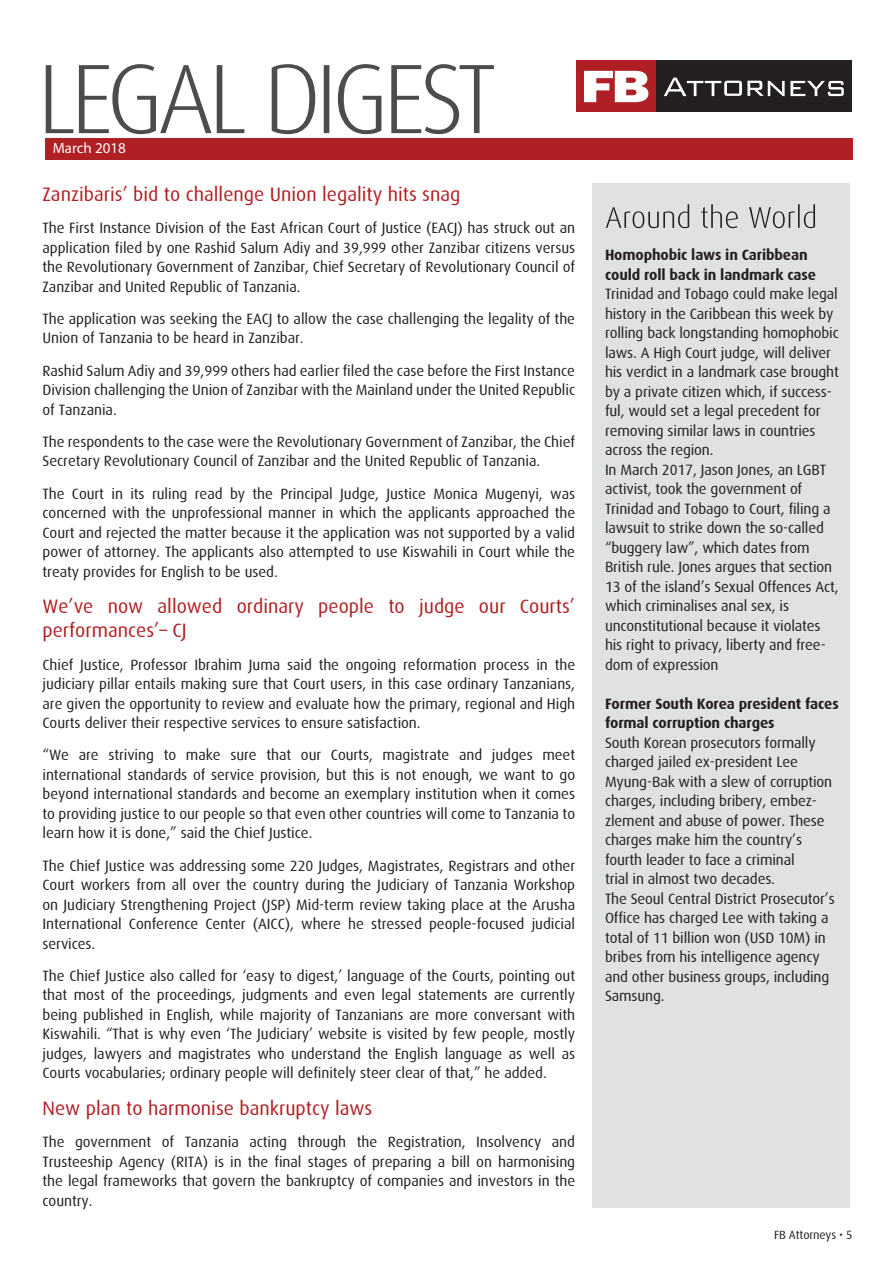
<style>
.page{position:relative;width:893px;height:1263px;background:#fff}
.page>*{position:absolute;margin:0;border:0;box-sizing:border-box;transform-origin:0 0}
.t1{font:19.5px/24px "Dax";color:#b01f23}
.t2{font:15px/19.5px "Dax";letter-spacing:-.01em;color:#231f20;text-align:justify}
.t3{font:700 15px/19.5px "Dax";letter-spacing:-.01em;color:#231f20}
.t4{font:15px "Myriad Pro";color:#fff}
.t5{font:12px "Dax";letter-spacing:-.01em;color:#231f20}
</style>
<div class="page">
<div style="left:593px;top:183px;width:257px;height:1024px;background:#e0e1e3"></div>
<svg style="left:606px;top:204px;width:209px;height:24px"></svg>
<div style="left:654px;top:60px;width:198px;height:52px;background:#231f20"></div>
<div style="left:577px;top:60px;width:79px;height:52px;background:#af1f23"></div>
<svg style="left:584px;top:71px;width:64px;height:31px"></svg>
<svg style="left:664px;top:78px;width:180px;height:18px"></svg>
<div style="left:45px;top:138px;width:808px;height:22px;background:#b01f23"></div>
<svg style="left:46px;top:64px;width:448px;height:70px"></svg>
<p class="t4" style="left:53px;top:139px;width:75px">March 2018</p>
<h1 class="t1" style="left:43px;top:182px;width:420px">Zanzibaris’ bid to challenge Union legality hits snag</h1>
<p class="t2" style="left:43px;top:218px;width:534px">The First Instance Division of the East African Court of Justice (EACJ) has struck out an application filed by one Rashid Salum Adiy and 39,999 other Zanzibar citizens versus the Revolutionary Government of Zanzibar, Chief Secretary of Revolutionary Council of Zanzibar and United Republic of Tanzania.</p>
<p class="t2" style="left:43px;top:309px;width:534px">The application was seeking the EACJ to allow the case challenging the legality of the<br>Union of Tanzania to be heard in Zanzibar.</p>
<p class="t2" style="left:43px;top:361px;width:534px">Rashid Salum Adiy and 39,999 others had earlier filed the case before the First Instance Division challenging the Union of Zanzibar with the Mainland under the United Republic of Tanzania.</p>
<p class="t2" style="left:43px;top:432px;width:534px">The respondents to the case were the Revolutionary Government of Zanzibar, the Chief<br>Secretary Revolutionary Council of Zanzibar and the United Republic of Tanzania.</p>
<p class="t2" style="left:43px;top:484px;width:534px">The Court in its ruling read by the Principal Judge, Justice Monica Mugenyi, was concerned with the unprofessional manner in which the applicants approached the Court and rejected the matter because it the application was not supported by a valid power of attorney. The applicants also attempted to use Kiswahili in Court while the treaty provides for English to be used.</p>
<h1 class="t1" style="left:43px;top:595px;width:534px">We’ve now allowed ordinary people to judge our Courts’ performances’– CJ</h1>
<p class="t2" style="left:43px;top:655px;width:534px">Chief Justice, Professor Ibrahim Juma said the ongoing reformation process in the judiciary pillar entails making sure that Court users, in this case ordinary Tanzanians, are given the opportunity to review and evaluate how the primary, regional and High Courts deliver their respective services to ensure satisfaction.</p>
<p class="t2" style="left:43px;top:745px;width:534px">“We are striving to make sure that our Courts, magistrate and judges meet international standards of service provision, but this is not enough, we want to go beyond international standards and become an exemplary institution when it comes to providing justice to our people so that even other countries will come to Tanzania to learn how it is done,” said the Chief Justice.</p>
<p class="t2" style="left:43px;top:856px;width:534px">The Chief Justice was addressing some 220 Judges, Magistrates, Registrars and other Court workers from all over the country during the Judiciary of Tanzania Workshop on Judiciary Strengthening Project (JSP) Mid-term review taking place at the Arusha International Conference Center (AICC), where he stressed people-focused judicial services.</p>
<p class="t2" style="left:43px;top:966px;width:534px">The Chief Justice also called for ‘easy to digest,’ language of the Courts, pointing out that most of the proceedings, judgments and even legal statements are currently being published in English, while majority of Tanzanians are more conversant with Kiswahili. “That is why even ‘The Judiciary’ website is visited by few people, mostly judges, lawyers and magistrates who understand the English language as well as Courts vocabularies; ordinary people will definitely steer clear of that,” he added.</p>
<h1 class="t1" style="left:43px;top:1096px;width:331px">New plan to harmonise bankruptcy laws</h1>
<p class="t2" style="left:43px;top:1132px;width:534px">The government of Tanzania acting through the Registration, Insolvency and Trusteeship Agency (RITA) is in the final stages of preparing a bill on harmonising the legal frameworks that govern the bankruptcy of companies and investors in the country.</p>
<p class="t3" style="left:605px;top:245px;width:212px">Homophobic laws in Caribbean could roll back in landmark case</p>
<p class="t2" style="left:605px;top:284px;width:235px;text-align:left">Trinidad and Tobago could make legal history in the Caribbean this week by rolling back longstanding homophobic laws. A High Court judge, will deliver his verdict in a landmark case brought by a private citizen which, if success&shy;ful, would set a legal precedent for removing similar laws in countries across the region.<br>In March 2017, Jason Jones, an LGBT activist, took the government of Trinidad and Tobago to Court, filing a lawsuit to strike down the so-called “buggery law”, which dates from British rule. Jones argues that section 13 of the island’s Sexual Offences Act, which criminalises anal sex, is unconstitutional because it violates his right to privacy, liberty and free&shy;dom of expression</p>
<p class="t3" style="left:605px;top:694px;width:235px">Former South Korea president faces formal corruption charges</p>
<p class="t2" style="left:605px;top:733px;width:231px;text-align:left">South Korean prosecutors formally charged jailed ex-president Lee<br>Myung-Bak with a slew of corruption charges, including bribery, embez&shy;zlement and abuse of power. These charges make him the country’s fourth leader to face a criminal<br>trial in almost two decades.<br>The Seoul Central District Prosecutor’s<br>Office has charged Lee with taking a total of 11 billion won (USD 10M) in bribes from his intelligence agency and other business groups, including<br>Samsung.</p>
<p class="t5" style="left:774px;top:1228px;width:80px">FB Attorneys • 5</p>
</div>
